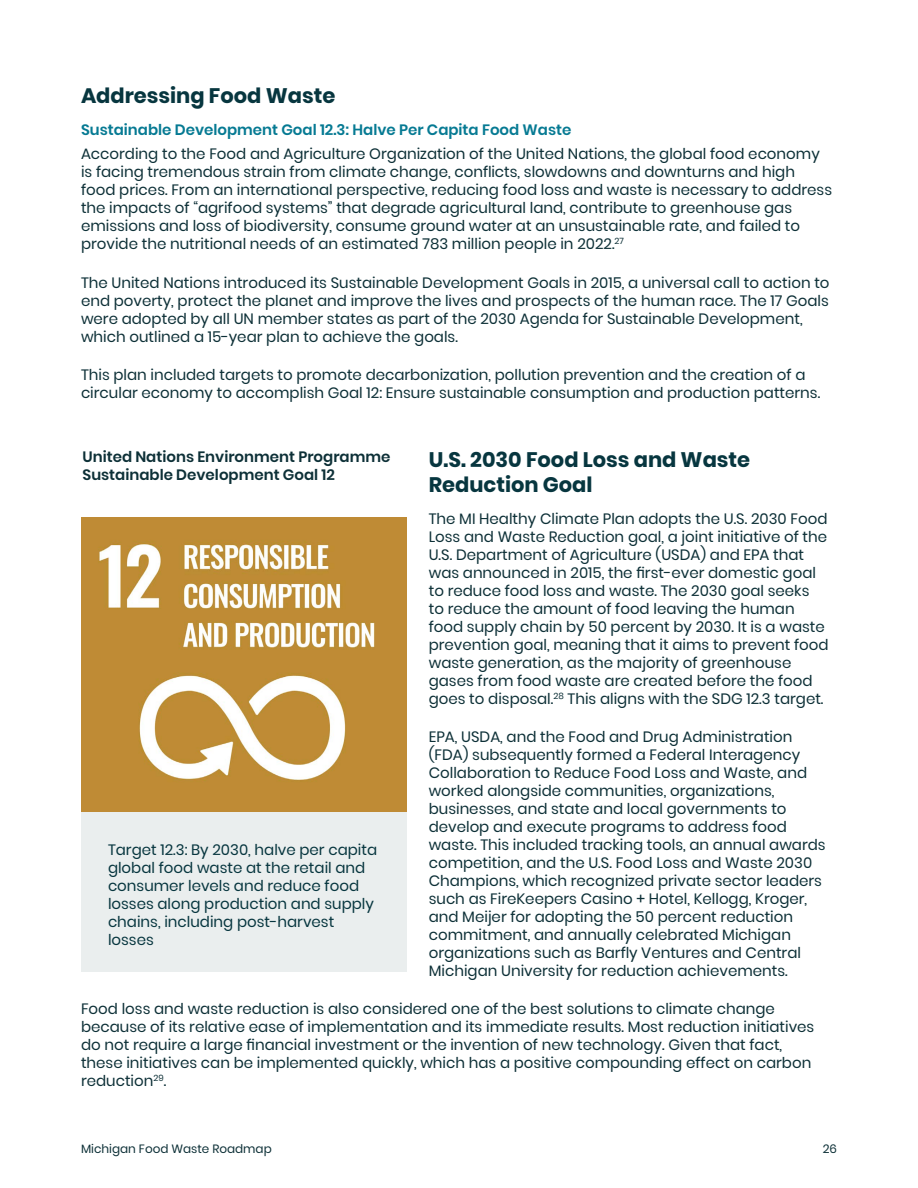
<style>
.page{position:relative;width:918px;height:1188px;background:#fff}
.page>*{position:absolute;margin:0;border:0;box-sizing:border-box;transform-origin:0 0}
.t1{font:700 21px/25.2px "Poppins";color:#07363f}
.t2{font:15px/18px "Poppins";color:#0d3037}
.t3{font:15px/18px "Poppins";color:#07363f}
.t4{font:600 15px/18px "Poppins";color:#0d3037}
.t5{font:600 15px "Poppins";color:#067a93}
.t6{font:12px "Poppins";color:#0d3037}
</style>
<div class="page">
<img style="left:81px;top:517px;width:326px;height:295px">
<div style="left:81px;top:812px;width:326px;height:160px;background:#eaeeee"></div>
<h1 class="t1" style="left:81px;top:83px;width:256px">Addressing Food Waste</h1>
<p class="t5" style="left:81px;top:121px;width:492px">Sustainable Development Goal 12.3: Halve Per Capita Food Waste</p>
<p class="t2" style="left:81px;top:145px;width:753px">According to the Food and Agriculture Organization of the United Nations, the global food economy is facing tremendous strain from climate change, conflicts, slowdowns and downturns and high food prices. From an international perspective, reducing food loss and waste is necessary to address the impacts of “agrifood systems” that degrade agricultural land, contribute to greenhouse gas emissions and loss of biodiversity, consume ground water at an unsustainable rate, and failed to provide the nutritional needs of an estimated 783 million people in 2022.<sup>27</sup></p>
<p class="t2" style="left:81px;top:273px;width:750px">The United Nations introduced its Sustainable Development Goals in 2015, a universal call to action to end poverty, protect the planet and improve the lives and prospects of the human race. The 17 Goals were adopted by all UN member states as part of the 2030 Agenda for Sustainable Development, which outlined a 15-year plan to achieve the goals.</p>
<p class="t2" style="left:81px;top:366px;width:741px">This plan included targets to promote decarbonization, pollution prevention and the creation of a circular economy to accomplish Goal 12: Ensure sustainable consumption and production patterns.</p>
<p class="t4" style="left:82px;top:448px;width:309px">United Nations Environment Programme<br>Sustainable Development Goal 12</p>
<h1 class="t1" style="left:429px;top:447px;width:323px">U.S. 2030 Food Loss and Waste<br>Reduction Goal</h1>
<p class="t2" style="left:429px;top:510px;width:401px">The MI Healthy Climate Plan adopts the U.S. 2030 Food Loss and Waste Reduction goal, a joint initiative of the U.S. Department of Agriculture (USDA) and EPA that was announced in 2015, the first-ever domestic goal to reduce food loss and waste. The 2030 goal seeks<br>to reduce the amount of food leaving the human food supply chain by 50 percent by 2030. It is a waste prevention goal, meaning that it aims to prevent food waste generation, as the majority of greenhouse gases from food waste are created before the food goes to disposal.<sup>28</sup> This aligns with the SDG 12.3 target.</p>
<p class="t2" style="left:429px;top:728px;width:398px">EPA, USDA, and the Food and Drug Administration (FDA) subsequently formed a Federal Interagency Collaboration to Reduce Food Loss and Waste, and worked alongside communities, organizations, businesses, and state and local governments to develop and execute programs to address food waste. This included tracking tools, an annual awards competition, and the U.S. Food Loss and Waste 2030<br>Champions, which recognized private sector leaders such as FireKeepers Casino + Hotel, Kellogg, Kroger, and Meijer for adopting the 50 percent reduction commitment, and annually celebrated Michigan organizations such as Barfly Ventures and Central Michigan University for reduction achievements.</p>
<p class="t2" style="left:81px;top:1000px;width:735px">Food loss and waste reduction is also considered one of the best solutions to climate change because of its relative ease of implementation and its immediate results. Most reduction initiatives do not require a large financial investment or the invention of new technology. Given that fact, these initiatives can be implemented quickly, which has a positive compounding effect on carbon reduction<sup>29</sup>.</p>
<p class="t3" style="left:108px;top:840px;width:271px">Target 12.3: By 2030, halve per capita global food waste at the retail and consumer levels and reduce food losses along production and supply chains, including post-harvest losses</p>
<p class="t6" style="left:81px;top:1141px;width:192px">Michigan Food Waste Roadmap</p>
<p class="t6" style="left:823px;top:1141px;width:16px">26</p>
</div>
